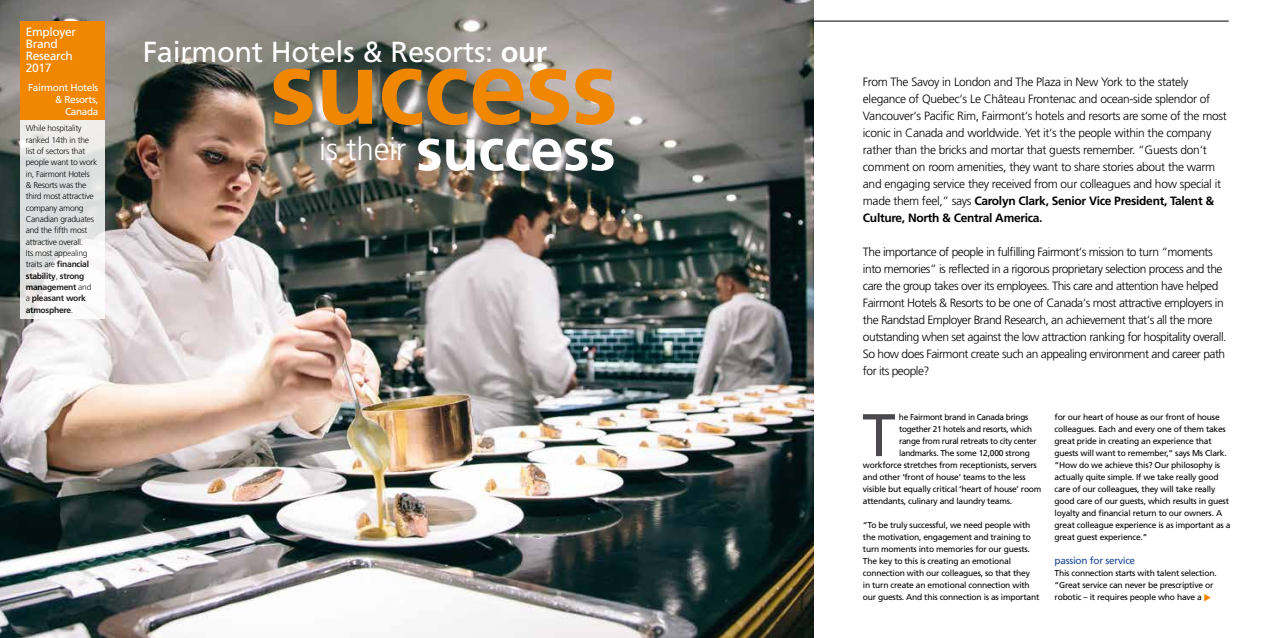
<style>
.page{position:relative;width:1276px;height:638px;background:#fff}
.page>*{position:absolute;margin:0;border:0;box-sizing:border-box;transform-origin:0 0}
.t1{font:700 104.6px "Frutiger LT Std";letter-spacing:-.01em;color:#f18700}
.t2{font:60.1px "Frutiger LT Std";color:#4c494e}
.t3{font:700 60px "Frutiger LT Std";letter-spacing:-.01em;color:#fff}
.t4{font:300 31.6px "Frutiger LT Std";letter-spacing:-.01em;color:#fff}
.t5{font:29px "Frutiger LT Std";letter-spacing:-.01em;color:#fff}
.t6{font:300 12px/17px "Frutiger LT Std";letter-spacing:-.04em;color:#000}
.t7{font:12px/12px "Frutiger LT Std";letter-spacing:-.03em;color:#fff}
.t8{font:10px/12px "Frutiger LT Std";letter-spacing:-.03em;color:#fff;text-align:right}
.t9{font:10px "Frutiger LT Std";letter-spacing:-.025em;color:#1b4897}
.t10{font:8.5px/12px "Frutiger LT Std";letter-spacing:-.025em;color:#000}
.t11{font:300 8.5px/11.3px "Frutiger LT Std";letter-spacing:-.03em;color:#000}
.s1{font-weight:700}
</style>
<div class="page">
<hr style="left:213px;top:21px;width:1015px;height:1px;background:#000">
<img style="left:0;top:0;width:814px;height:638px">
<svg style="left:20px;top:120px;width:84px;height:199px"></svg>
<div style="left:20px;top:21px;width:84px;height:99px;background:#f18700"></div>
<h3 class="t7" style="left:26px;top:26px;width:52px">Employer<br>Brand<br>Research<br>2017</h3>
<p class="t8" style="left:28px;top:81px;width:72px">Fairmont Hotels &amp; Resorts,<br>Canada</p>
<p class="t11" style="left:26px;top:123px;width:73px">While hospitality ranked 14th in the list of sectors that people want to work in, Fairmont Hotels &amp; Resorts was the third most attractive company among<br>Canadian graduates and the fifth most attractive overall.<br>Its most appealing traits are <span class="s1">financial stability</span>, <span class="s1">strong management</span> and a <span class="s1">pleasant work atmosphere</span>.</p>
<h3 class="t5" style="left:143px;top:34px;width:406px">Fairmont Hotels &amp; Resorts: <span class="s1">our</span></h3>
<h1 class="t1" style="left:270px;top:26px;width:350px">success</h1>
<h3 class="t3" style="left:416px;top:114px;width:201px">success</h3>
<h3 class="t4" style="left:319px;top:131px;width:89px">is their</h3>
<p class="t6" style="left:863px;top:73px;width:365px">From The Savoy in London and The Plaza in New York to the stately elegance of Quebec‘s Le Château Frontenac and ocean-side splendor of Vancouver‘s Pacific Rim, Fairmont‘s hotels and resorts are some of the most iconic in Canada and worldwide. Yet it‘s the people within the company rather than the bricks and mortar that guests remember. “Guests don‘t comment on room amenities, they want to share stories about the warm and engaging service they received from our colleagues and how special it made them feel,” says <span class="s1">Carolyn Clark, Senior Vice President, Talent &amp; Culture, North &amp; Central America.</span></p>
<p class="t6" style="left:863px;top:243px;width:365px">The importance of people in fulfilling Fairmont‘s mission to turn “moments into memories” is reflected in a rigorous proprietary selection process and the care the group takes over its employees. This care and attention have helped Fairmont Hotels &amp; Resorts to be one of Canada‘s most attractive employers in the Randstad Employer Brand Research, an achievement that‘s all the more outstanding when set against the low attraction ranking for hospitality overall.<br>So how does Fairmont create such an appealing environment and career path for its people?</p>
<h2 class="t2" style="left:862px;top:400px;width:35px">T</h2>
<p class="t10" style="left:899px;top:411px;width:131px">he Fairmont brand in Canada brings</p>
<p class="t10" style="left:899px;top:423px;width:135px">together 21 hotels and resorts, which</p>
<p class="t10" style="left:899px;top:435px;width:139px">range from rural retreats to city center</p>
<p class="t10" style="left:899px;top:447px;width:132px">landmarks. The some 12,000 strong</p>
<p class="t10" style="left:863px;top:459px;width:175px">workforce stretches from receptionists, servers</p>
<p class="t10" style="left:863px;top:471px;width:164px">and other ‘front of house’ teams to the less</p>
<p class="t10" style="left:863px;top:483px;width:180px">visible but equally critical ‘heart of house’ room</p>
<p class="t10" style="left:863px;top:495px;width:151px">attendants, culinary and laundry teams.</p>
<p class="t10" style="left:863px;top:519px;width:178px">“To be truly successful, we need people with the motivation, engagement and training to turn moments into memories for our guests.<br>The key to this is creating an emotional connection with our colleagues, so that they in turn create an emotional connection with our guests. And this connection is as important</p>
<p class="t10" style="left:1054px;top:411px;width:177px">for our heart of house as our front of house colleagues. Each and every one of them takes great pride in creating an experience that guests will want to remember,” says Ms Clark. “How do we achieve this? Our philosophy is actually quite simple. If we take really good care of our colleagues, they will take really good care of our guests, which results in guest loyalty and financial return to our owners. A great colleague experience is as important as a great guest experience.”</p>
<p class="t9" style="left:1054px;top:555px;width:82px">passion for service</p>
<p class="t10" style="left:1054px;top:567px;width:164px">This connection starts with talent selection. “Great service can never be prescriptive or robotic – it requires people who have a</p>
</div>
